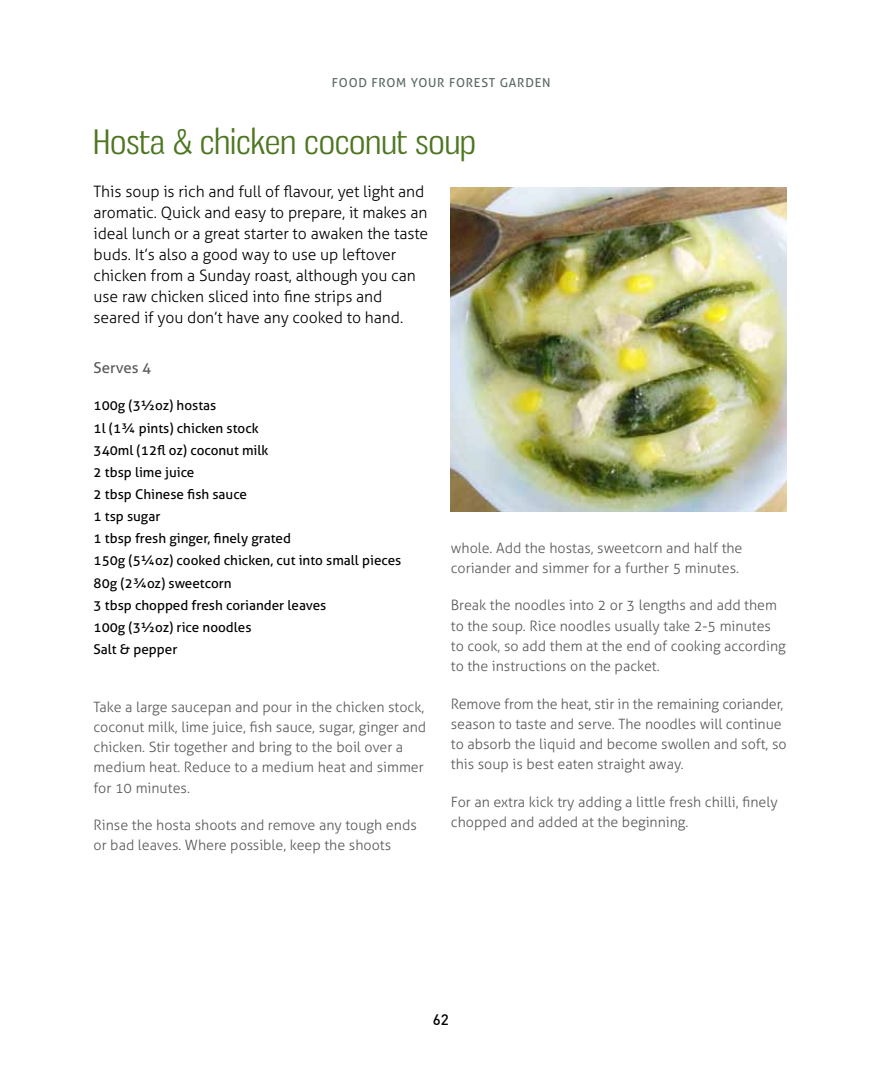
<style>
.page{position:relative;width:872px;height:1085px;background:#fff}
.page>*{position:absolute;margin:0;border:0;box-sizing:border-box;transform-origin:0 0}
.t1{font:33px "Gnuolane Bk";letter-spacing:.01em;color:#4c7620;scale:1.09 1}
.t2{font:300 15.75px/21px "Aller";letter-spacing:-.005em;color:#000}
.t3{font:15px "Aller";color:#58595b}
.t4{font:500 15px "DIN Pro";color:#000}
.t5{font:300 14.25px/20.2px "Aller";color:#58595b}
.t6{font:13.5px/22.2px "Aller";color:#000}
.t7{font:12.3px "Aller";letter-spacing:.06em;color:#5b6965}
</style>
<div class="page">
<img style="left:451px;top:187px;width:336px;height:324px">
<p class="t7" style="left:332px;top:75px;width:220px">FOOD FROM YOUR FOREST GARDEN</p>
<h1 class="t1" style="left:94px;top:122px;width:352px">Hosta &amp; chicken coconut soup</h1>
<p class="t2" style="left:94px;top:181px;width:336px">This soup is rich and full of flavour, yet light and aromatic. Quick and easy to prepare, it makes an ideal lunch or a great starter to awaken the taste buds. It’s also a good way to use up leftover chicken from a Sunday roast, although you can use raw chicken sliced into fine strips and seared if you don’t have any cooked to hand.</p>
<p class="t3" style="left:94px;top:358px;width:59px">Serves 4</p>
<p class="t6" style="left:94px;top:394px;width:309px">100g (3½oz) hostas<br>1l (1¾ pints) chicken stock<br>340ml (12fl oz) coconut milk<br>2 tbsp lime juice<br>2 tbsp Chinese fish sauce<br>1 tsp sugar<br>1 tbsp fresh ginger, finely grated<br>150g (5¼oz) cooked chicken, cut into small pieces<br>80g (2¾oz) sweetcorn<br>3 tbsp chopped fresh coriander leaves<br>100g (3½oz) rice noodles<br>Salt &amp; pepper</p>
<p class="t5" style="left:94px;top:696px;width:334px">Take a large saucepan and pour in the chicken stock, coconut milk, lime juice, fish sauce, sugar, ginger and chicken. Stir together and bring to the boil over a medium heat. Reduce to a medium heat and simmer for 10 minutes.</p>
<p class="t5" style="left:94px;top:814px;width:325px">Rinse the hosta shoots and remove any tough ends or bad leaves. Where possible, keep the shoots</p>
<p class="t5" style="left:451px;top:537px;width:293px">whole. Add the hostas, sweetcorn and half the coriander and simmer for a further 5 minutes.</p>
<p class="t5" style="left:451px;top:595px;width:336px">Break the noodles into 2 or 3 lengths and add them to the soup. Rice noodles usually take 2-5 minutes to cook, so add them at the end of cooking according to the instructions on the packet.</p>
<p class="t5" style="left:451px;top:693px;width:337px">Remove from the heat, stir in the remaining coriander, season to taste and serve. The noodles will continue to absorb the liquid and become swollen and soft, so this soup is best eaten straight away.</p>
<p class="t5" style="left:451px;top:791px;width:328px">For an extra kick try adding a little fresh chilli, finely chopped and added at the beginning.</p>
<p class="t4" style="left:433px;top:1009px;width:17px">62</p>
</div>
